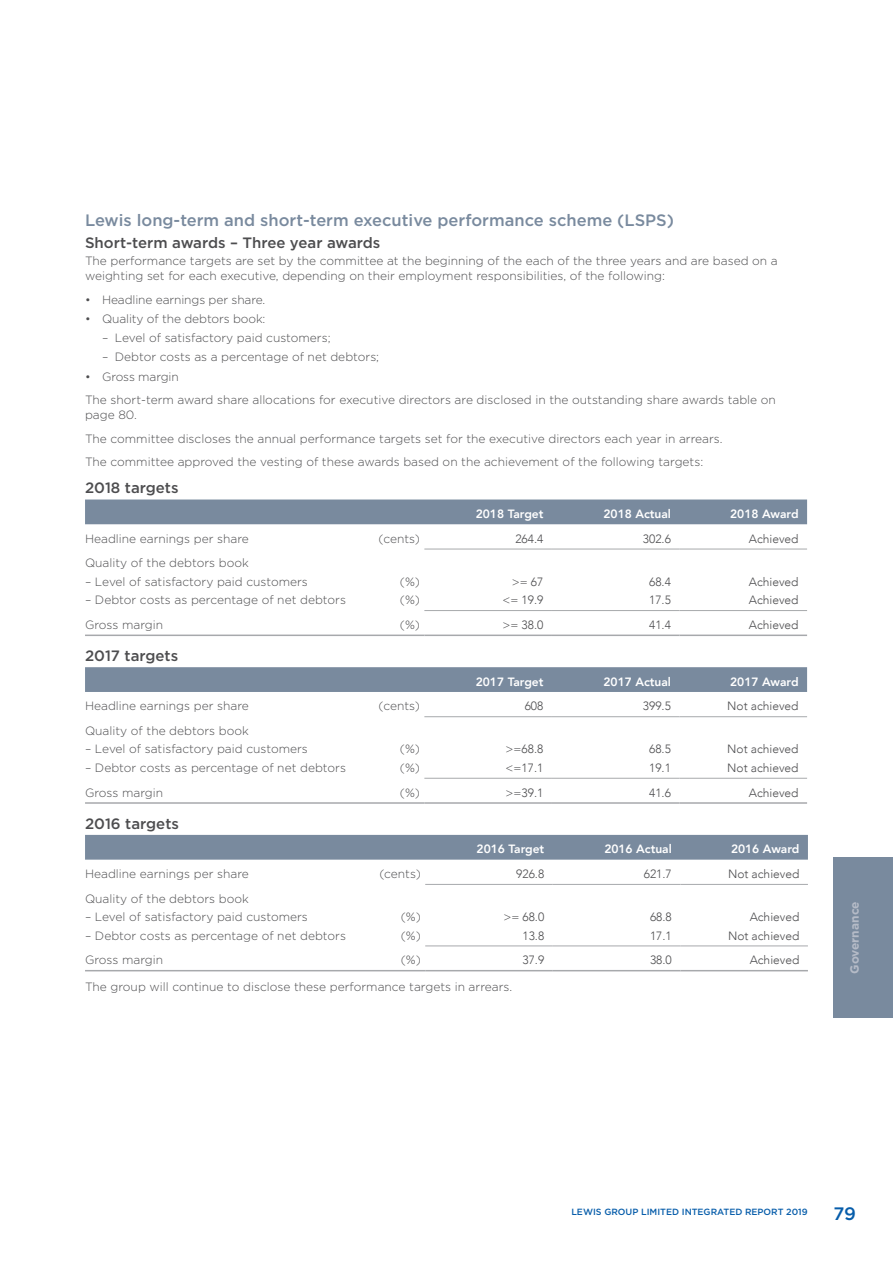
<style>
.page{position:relative;width:893px;height:1263px;background:#fff}
.page>*{position:absolute;margin:0;border:0;box-sizing:border-box;transform-origin:0 0}
.t1{font:500 18px "Gotham";color:#075daa}
.t2{font:500 16.5px "Gotham";color:#798a9e}
.t3{font:500 15px "Gotham";color:#4d4d4f}
.t4{font:300 12px/23.5px "Gotham";color:#4d4d4f}
.t5{font:300 12px "Avenir";color:#4d4d4f}
.t6{font:800 12px "Avenir";color:#fff}
.t7{font:700 12px "Gotham";color:#b5bbc7}
.t8{font:500 9px "Gotham";color:#075daa}
</style>
<div class="page">
<div style="left:833px;top:857px;width:60px;height:160px;background:#798a9e"></div>
<div style="left:85px;top:499px;width:722px;height:25px;background:#798a9e"></div>
<hr style="left:85px;top:634px;width:339px;height:2px;background:#a7a9ac">
<hr style="left:424px;top:634px;width:128px;height:2px;background:#a7a9ac">
<hr style="left:552px;top:634px;width:127px;height:2px;background:#a7a9ac">
<hr style="left:679px;top:634px;width:128px;height:2px;background:#a7a9ac">
<hr style="left:424px;top:610px;width:128px;height:1px;background:#a7a9ac">
<hr style="left:552px;top:610px;width:127px;height:1px;background:#a7a9ac">
<hr style="left:679px;top:610px;width:128px;height:1px;background:#a7a9ac">
<hr style="left:424px;top:549px;width:128px;height:1px;background:#a7a9ac">
<hr style="left:552px;top:549px;width:127px;height:1px;background:#a7a9ac">
<hr style="left:679px;top:549px;width:128px;height:1px;background:#a7a9ac">
<div style="left:85px;top:667px;width:722px;height:25px;background:#798a9e"></div>
<hr style="left:85px;top:802px;width:339px;height:2px;background:#a7a9ac">
<hr style="left:424px;top:802px;width:128px;height:2px;background:#a7a9ac">
<hr style="left:552px;top:802px;width:127px;height:2px;background:#a7a9ac">
<hr style="left:679px;top:802px;width:128px;height:2px;background:#a7a9ac">
<hr style="left:424px;top:778px;width:128px;height:1px;background:#a7a9ac">
<hr style="left:552px;top:778px;width:127px;height:1px;background:#a7a9ac">
<hr style="left:679px;top:778px;width:128px;height:1px;background:#a7a9ac">
<hr style="left:424px;top:716px;width:128px;height:1px;background:#a7a9ac">
<hr style="left:552px;top:716px;width:127px;height:1px;background:#a7a9ac">
<hr style="left:679px;top:716px;width:128px;height:1px;background:#a7a9ac">
<div style="left:85px;top:835px;width:723px;height:25px;background:#798a9e"></div>
<hr style="left:85px;top:970px;width:340px;height:1px;background:#a7a9ac">
<hr style="left:425px;top:970px;width:128px;height:1px;background:#a7a9ac">
<hr style="left:553px;top:970px;width:127px;height:1px;background:#a7a9ac">
<hr style="left:680px;top:970px;width:128px;height:1px;background:#a7a9ac">
<hr style="left:425px;top:945px;width:128px;height:1px;background:#a7a9ac">
<hr style="left:553px;top:945px;width:127px;height:1px;background:#a7a9ac">
<hr style="left:680px;top:945px;width:128px;height:1px;background:#a7a9ac">
<hr style="left:425px;top:884px;width:128px;height:1px;background:#a7a9ac">
<hr style="left:553px;top:884px;width:127px;height:1px;background:#a7a9ac">
<hr style="left:680px;top:884px;width:128px;height:1px;background:#a7a9ac">
<h2 class="t2" style="left:85px;top:209px;width:591px">Lewis long-term and short-term executive performance scheme (LSPS)</h2>
<p class="t3" style="left:85px;top:233px;width:297px">Short-term awards – Three year awards</p>
<p class="t4" style="left:85px;top:253px;width:694px;line-height:15px">The performance targets are set by the committee at the beginning of the each of the three years and are based on a weighting set for each executive, depending on their employment responsibilities, of the following:</p>
<p class="t4" style="left:85px;top:287px;width:182px">• Headline earnings per share.</p>
<p class="t4" style="left:85px;top:307px;width:182px">• Quality of the debtors book:</p>
<p class="t4" style="left:102px;top:326px;width:230px">– Level of satisfactory paid customers;</p>
<p class="t4" style="left:102px;top:345px;width:279px">– Debtor costs as a percentage of net debtors;</p>
<p class="t4" style="left:85px;top:364px;width:692px">• Gross margin<br>The short-term award share allocations for executive directors are disclosed in the outstanding share awards table on</p>
<p class="t4" style="left:85px;top:403px;width:639px">page 80.<br>The committee discloses the annual performance targets set for the executive directors each year in arrears.<br>The committee approved the vesting of these awards based on the achievement of the following targets:</p>
<p class="t3" style="left:85px;top:478px;width:95px">2018 targets</p>
<p class="t6" style="left:476px;top:504px;width:69px">2018 Target</p>
<p class="t6" style="left:603px;top:504px;width:69px">2018 Actual</p>
<p class="t6" style="left:730px;top:504px;width:70px">2018 Award</p>
<p class="t4" style="left:85px;top:526px;width:165px">Headline earnings per share</p>
<p class="t4" style="left:379px;top:526px;width:43px">(cents)</p>
<p class="t5" style="left:515px;top:531px;width:30px">264.4</p>
<p class="t5" style="left:643px;top:531px;width:30px">302.6</p>
<p class="t5" style="left:749px;top:531px;width:51px">Achieved</p>
<p class="t4" style="left:85px;top:551px;width:165px">Quality of the debtors book</p>
<p class="t4" style="left:85px;top:569px;width:224px">– Level of satisfactory paid customers</p>
<p class="t4" style="left:400px;top:569px;width:22px">(%)</p>
<p class="t5" style="left:512px;top:575px;width:33px">&gt;= 67</p>
<p class="t5" style="left:649px;top:575px;width:23px">68.4</p>
<p class="t5" style="left:749px;top:575px;width:51px">Achieved</p>
<p class="t4" style="left:85px;top:588px;width:262px">– Debtor costs as percentage of net debtors</p>
<p class="t4" style="left:400px;top:588px;width:22px">(%)</p>
<p class="t5" style="left:502px;top:593px;width:42px">&lt;= 19.9</p>
<p class="t5" style="left:649px;top:593px;width:23px">17.5</p>
<p class="t5" style="left:749px;top:593px;width:51px">Achieved</p>
<p class="t4" style="left:85px;top:613px;width:80px">Gross margin</p>
<p class="t4" style="left:400px;top:613px;width:22px">(%)</p>
<p class="t5" style="left:502px;top:618px;width:42px">&gt;= 38.0</p>
<p class="t5" style="left:649px;top:618px;width:23px">41.4</p>
<p class="t5" style="left:749px;top:618px;width:51px">Achieved</p>
<p class="t3" style="left:85px;top:646px;width:95px">2017 targets</p>
<p class="t6" style="left:476px;top:672px;width:69px">2017 Target</p>
<p class="t6" style="left:603px;top:672px;width:69px">2017 Actual</p>
<p class="t6" style="left:730px;top:672px;width:70px">2017 Award</p>
<p class="t4" style="left:85px;top:694px;width:165px">Headline earnings per share</p>
<p class="t4" style="left:379px;top:694px;width:43px">(cents)</p>
<p class="t5" style="left:525px;top:699px;width:20px">608</p>
<p class="t5" style="left:643px;top:699px;width:30px">399.5</p>
<p class="t5" style="left:727px;top:699px;width:73px">Not achieved</p>
<p class="t4" style="left:85px;top:719px;width:165px">Quality of the debtors book</p>
<p class="t4" style="left:85px;top:737px;width:224px">– Level of satisfactory paid customers</p>
<p class="t4" style="left:400px;top:737px;width:22px">(%)</p>
<p class="t5" style="left:506px;top:742px;width:39px">&gt;=68.8</p>
<p class="t5" style="left:649px;top:742px;width:23px">68.5</p>
<p class="t5" style="left:727px;top:742px;width:73px">Not achieved</p>
<p class="t4" style="left:85px;top:755px;width:262px">– Debtor costs as percentage of net debtors</p>
<p class="t4" style="left:400px;top:755px;width:22px">(%)</p>
<p class="t5" style="left:506px;top:761px;width:39px">&lt;=17.1</p>
<p class="t5" style="left:649px;top:761px;width:23px">19.1</p>
<p class="t5" style="left:727px;top:761px;width:73px">Not achieved</p>
<p class="t4" style="left:85px;top:780px;width:80px">Gross margin</p>
<p class="t4" style="left:400px;top:780px;width:22px">(%)</p>
<p class="t5" style="left:506px;top:785px;width:39px">&gt;=39.1</p>
<p class="t5" style="left:649px;top:785px;width:23px">41.6</p>
<p class="t5" style="left:749px;top:785px;width:51px">Achieved</p>
<p class="t3" style="left:85px;top:813px;width:95px">2016 targets</p>
<p class="t6" style="left:477px;top:840px;width:69px">2016 Target</p>
<p class="t6" style="left:604px;top:840px;width:69px">2016 Actual</p>
<p class="t6" style="left:731px;top:840px;width:70px">2016 Award</p>
<p class="t4" style="left:85px;top:862px;width:165px">Headline earnings per share</p>
<p class="t4" style="left:379px;top:862px;width:43px">(cents)</p>
<p class="t5" style="left:516px;top:867px;width:30px">926.8</p>
<p class="t5" style="left:644px;top:867px;width:30px">621.7</p>
<p class="t5" style="left:728px;top:867px;width:73px">Not achieved</p>
<p class="t4" style="left:85px;top:886px;width:165px">Quality of the debtors book</p>
<p class="t4" style="left:85px;top:905px;width:224px">– Level of satisfactory paid customers</p>
<p class="t4" style="left:401px;top:905px;width:22px">(%)</p>
<p class="t5" style="left:503px;top:910px;width:42px">&gt;= 68.0</p>
<p class="t5" style="left:650px;top:910px;width:23px">68.8</p>
<p class="t5" style="left:750px;top:910px;width:51px">Achieved</p>
<p class="t4" style="left:85px;top:923px;width:262px">– Debtor costs as percentage of net debtors</p>
<p class="t4" style="left:401px;top:923px;width:22px">(%)</p>
<p class="t5" style="left:522px;top:928px;width:23px">13.8</p>
<p class="t5" style="left:650px;top:928px;width:23px">17.1</p>
<p class="t5" style="left:728px;top:928px;width:73px">Not achieved</p>
<p class="t4" style="left:85px;top:948px;width:80px">Gross margin</p>
<p class="t4" style="left:401px;top:948px;width:22px">(%)</p>
<p class="t5" style="left:522px;top:953px;width:23px">37.9</p>
<p class="t5" style="left:650px;top:953px;width:23px">38.0</p>
<p class="t5" style="left:750px;top:953px;width:51px">Achieved</p>
<p class="t4" style="left:85px;top:974px;width:429px">The group will continue to disclose these performance targets in arrears.</p>
<p class="t7" style="left:847px;top:974px;width:74px;rotate:-90deg">Governance</p>
<p class="t8" style="left:571px;top:1206px;width:238px">LEWIS GROUP LIMITED INTEGRATED REPORT 2019</p>
<h1 class="t1" style="left:833px;top:1201px;width:24px">79</h1>
</div>
